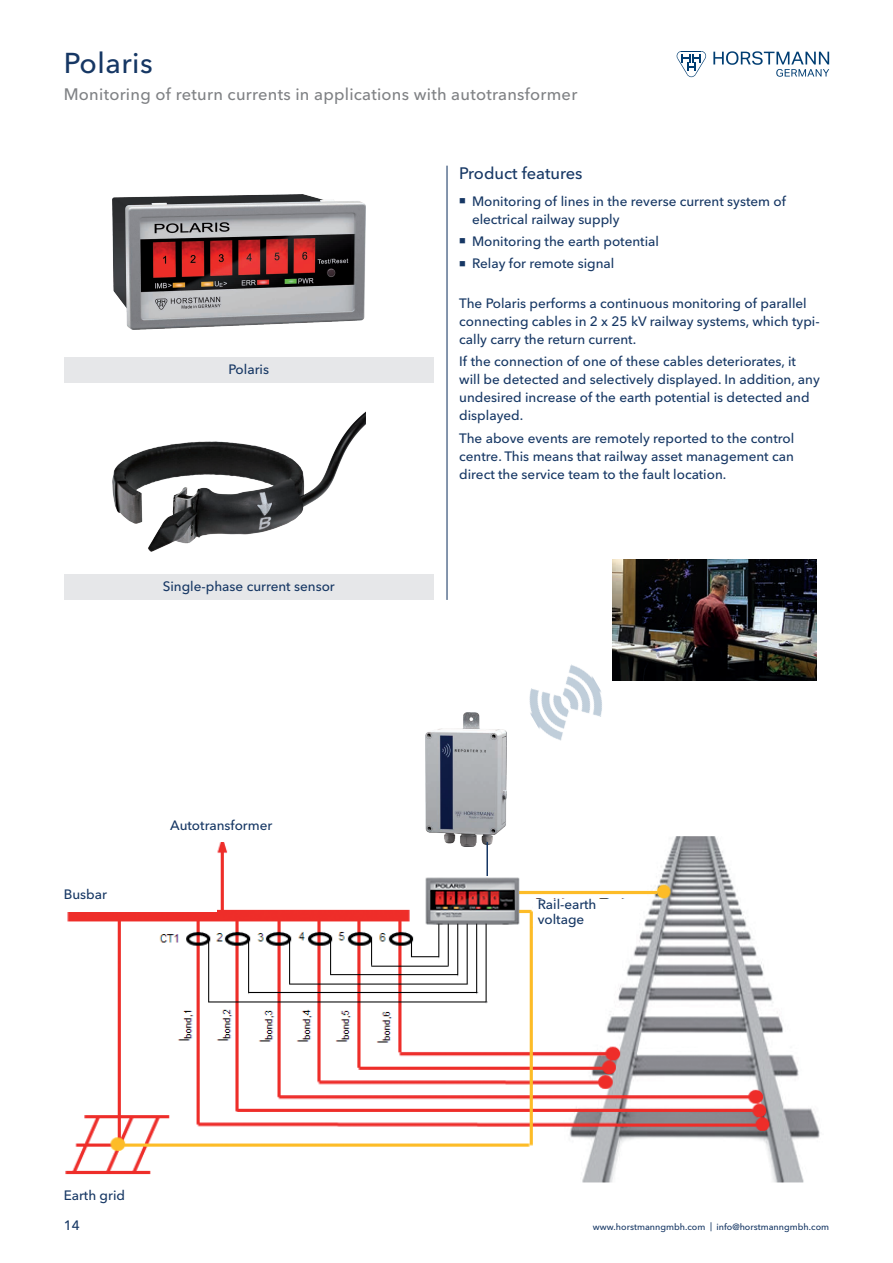
<style>
.page{position:relative;width:893px;height:1263px;background:#fff}
.page>*{position:absolute;margin:0;border:0;box-sizing:border-box;transform-origin:0 0}
.Headline{font:500 28.5px "Avenir Next W1 G";letter-spacing:.02em;color:#163764}
.Subtitel{font:500 16.5px "Avenir Next W1 G";letter-spacing:.015em;color:#808285}
.Produktmerkmale{font:500 16.5px "Avenir Next W1 G";color:#163764}
.Fließtext{font:500 13.5px/18px "Avenir Next W1 G";color:#163764}
.Bildunterschrift{font:500 13.5px "Avenir Next W1 G";color:#163764}
.Seitenzahlen{font:500 13.5px "Avenir Next W1 G";color:#163764}
.Kontakt{font:500 9px "Avenir Next W1 G";color:#163764}
</style>
<div class="page">
<svg style="left:677px;top:51px;width:29px;height:26px"></svg>
<svg style="left:713px;top:51px;width:116px;height:26px"></svg>
<div style="left:64px;top:357px;width:370px;height:26px;background:#e6e7e9"></div>
<img style="left:113px;top:195px;width:253px;height:134px">
<hr style="left:446px;top:166px;width:2px;height:434px;background:#163764">
<div style="left:64px;top:574px;width:370px;height:26px;background:#e6e7e9"></div>
<img style="left:113px;top:411px;width:253px;height:140px">
<img style="left:65px;top:836px;width:755px;height:347px">
<img style="left:425px;top:712px;width:81px;height:134px">
<hr style="left:486px;top:842px;width:2px;height:34px;background:#163764">
<img style="left:612px;top:559px;width:204px;height:121px">
<img style="left:567px;top:664px;width:35px;height:53px">
<img style="left:529px;top:678px;width:50px;height:63px">
<div style="left:170px;top:807px;width:153px;height:35px;background:#fff"></div>
<div style="left:64px;top:876px;width:152px;height:35px;background:#fff"></div>
<div style="left:64px;top:1177px;width:152px;height:35px;background:#fff"></div>
<div style="left:533px;top:899px;width:103px;height:46px;background:#fff"></div>
<p class="Headline" style="left:64px;top:40px;width:91px">Polaris</p>
<p class="Subtitel" style="left:64px;top:81px;width:515px">Monitoring of return currents in applications with autotransformer</p>
<p class="Produktmerkmale" style="left:459px;top:160px;width:125px">Product features</p>
<p class="Bildunterschrift" style="left:228px;top:358px;width:42px">Polaris</p>
<p class="Bildunterschrift" style="left:163px;top:575px;width:174px">Single-phase current sensor</p>
<p class="Fließtext" style="left:64px;top:884px;width:45px">Busbar</p>
<p class="Fließtext" style="left:170px;top:815px;width:104px">Autotransformer</p>
<p class="Fließtext" style="left:64px;top:1184px;width:63px">Earth grid</p>
<p class="Fließtext" style="left:472px;top:191px;width:315px">Monitoring of lines in the reverse current system of electrical railway supply</p>
<p class="Fließtext" style="left:472px;top:231px;width:189px">Monitoring the earth potential</p>
<p class="Fließtext" style="left:472px;top:253px;width:144px">Relay for remote signal</p>
<p class="Fließtext" style="left:459px;top:293px;width:362px">The Polaris performs a continuous monitoring of parallel connecting cables in 2 x 25 kV railway systems, which typi&shy;cally carry the return current.</p>
<p class="Fließtext" style="left:459px;top:351px;width:362px">If the connection of one of these cables deteriorates, it will be detected and selectively displayed. In addition, any undesired increase of the earth potential is detected and displayed.</p>
<p class="Fließtext" style="left:459px;top:428px;width:337px;text-align:justify">The above events are remotely reported to the control centre. This means that railway asset management can direct the service team to the fault location.</p>
<p class="Fließtext" style="left:538px;top:895px;width:60px;line-height:15px">Rail-earth voltage</p>
<p class="Seitenzahlen" style="left:64px;top:1214px;width:18px">14</p>
<p class="Kontakt" style="left:593px;top:1219px;width:238px">www.horstmanngmbh.com | info@horstmanngmbh.com</p>
</div>
